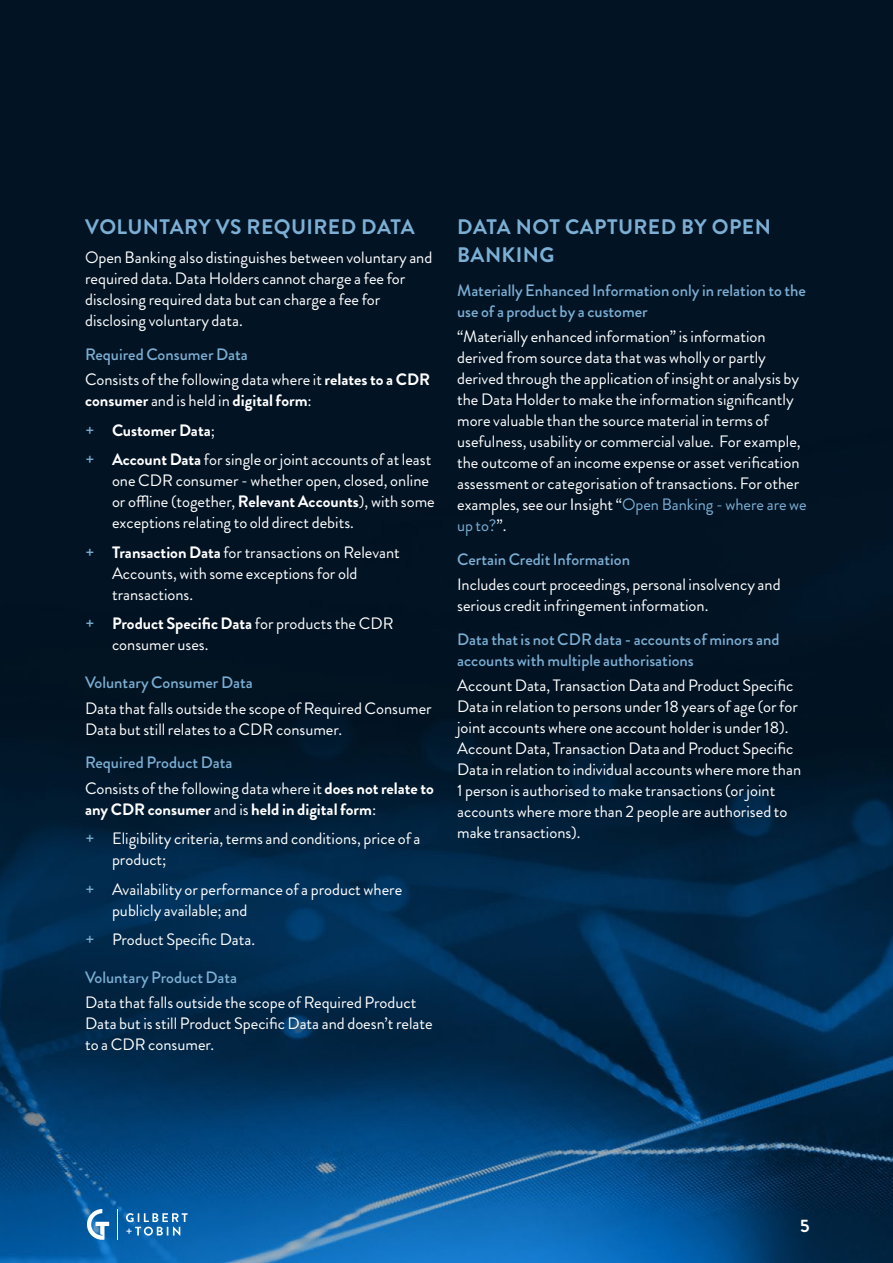
<style>
.page{position:relative;width:893px;height:1263px;background:#fff}
.page>*{position:absolute;margin:0;border:0;box-sizing:border-box;transform-origin:0 0}
.t1{font:700 21px/28.5px "Brandon Grotesque";letter-spacing:.02em;color:#7bafd4}
.t2{font:700 18px "Brandon Grotesque";color:#fff}
.t3{font:16.5px/21px "Brandon Grotesque";color:#fff}
.t4{font:500 16.5px/21px "Brandon Grotesque";color:#7bafd4}
.s1{font-weight:500;color:#7bafd4}
.s2{font-weight:700}
.s3{color:#7bafd4}
</style>
<div class="page">
<img style="left:0;top:0;width:893px;height:1263px">
<svg style="left:126px;top:1213px;width:62px;height:22px"></svg>
<svg style="left:87px;top:1209px;width:22px;height:31px"></svg>
<hr style="left:117px;top:1209px;width:1px;height:31px;background:#fff">
<p class="t1" style="left:85px;top:213px;width:331px">VOLUNTARY VS REQUIRED DATA</p>
<p class="t3" style="left:85px;top:247px;width:349px">Open Banking also distinguishes between voluntary and required data. Data Holders cannot charge a fee for disclosing required data but can charge a fee for disclosing voluntary data.</p>
<p class="t3" style="left:85px;top:342px;width:347px;line-height:25.2px"><span class="s1">Required Consumer Data<br></span>Consists of the following data where it <span class="s2">relates to a CDR</span></p>
<p class="t3" style="left:85px;top:386px;width:348px;line-height:29.5px"><span class="s2">consumer</span> and is held in <span class="s2">digital form</span>:<br><span class="s1">+</span> <span class="s2">Customer Data</span>;<br><span class="s1">+</span> <span class="s2">Account Data</span> for single or joint accounts of at least</p>
<p class="t3" style="left:112px;top:470px;width:324px">one CDR consumer - whether open, closed, online or offline (together, <span class="s2">Relevant Accounts</span>), with some exceptions relating to old direct debits.</p>
<p class="t3" style="left:112px;top:542px;width:289px;text-indent:-27px"><span class="s1">+</span> <span class="s2">Transaction Data</span> for transactions on Relevant<br>Accounts, with some exceptions for old transactions.</p>
<p class="t3" style="left:112px;top:613px;width:283px;text-indent:-27px"><span class="s1">+</span> <span class="s2">Product Specific Data</span> for products the CDR consumer uses.</p>
<p class="t4" style="left:85px;top:672px;width:169px">Voluntary Consumer Data</p>
<p class="t3" style="left:85px;top:698px;width:348px">Data that falls outside the scope of Required Consumer<br>Data but still relates to a CDR consumer.</p>
<p class="t3" style="left:85px;top:750px;width:350px;line-height:25.2px"><span class="s1">Required Product Data<br></span>Consists of the following data where it <span class="s2">does not relate to</span></p>
<p class="t3" style="left:85px;top:794px;width:337px;line-height:29.5px"><span class="s2">any CDR consumer</span> and is <span class="s2">held in digital form</span>:<br><span class="s1">+</span> Eligibility criteria, terms and conditions, price of a</p>
<p class="t3" style="left:85px;top:845px;width:319px;line-height:29.5px;text-indent:27px">product;<br><span class="s1">+</span> Availability or performance of a product where</p>
<p class="t3" style="left:85px;top:895px;width:172px;line-height:29.5px;text-indent:27px">publicly available; and <span class="s1">+</span> Product Specific Data.</p>
<p class="t4" style="left:85px;top:967px;width:154px">Voluntary Product Data</p>
<p class="t3" style="left:85px;top:992px;width:349px">Data that falls outside the scope of Required Product<br>Data but is still Product Specific Data and doesn’t relate to a CDR consumer.</p>
<p class="t1" style="left:457px;top:213px;width:315px">DATA NOT CAPTURED BY OPEN<br>BANKING</p>
<p class="t4" style="left:457px;top:280px;width:350px">Materially Enhanced Information only in relation to the use of a product by a customer</p>
<p class="t3" style="left:457px;top:326px;width:351px">“Materially enhanced information” is information derived from source data that was wholly or partly derived through the application of insight or analysis by the Data Holder to make the information significantly more valuable than the source material in terms of usefulness, usability or commercial value. For example, the outcome of an income expense or asset verification assessment or categorisation of transactions. For other examples, see our Insight “<span class="s3">Open Banking - where are we up to?</span>”.</p>
<p class="t4" style="left:457px;top:549px;width:175px">Certain Credit Information</p>
<p class="t3" style="left:457px;top:574px;width:325px">Includes court proceedings, personal insolvency and serious credit infringement information.</p>
<p class="t4" style="left:457px;top:629px;width:324px">Data that is not CDR data - accounts of minors and accounts with multiple authorisations</p>
<p class="t3" style="left:457px;top:675px;width:346px">Account Data, Transaction Data and Product Specific Data in relation to persons under 18 years of age (or for joint accounts where one account holder is under 18).<br>Account Data, Transaction Data and Product Specific Data in relation to individual accounts where more than 1 person is authorised to make transactions (or joint accounts where more than 2 people are authorised to make transactions).</p>
<p class="t2" style="left:800px;top:1213px;width:11px">5</p>
</div>
